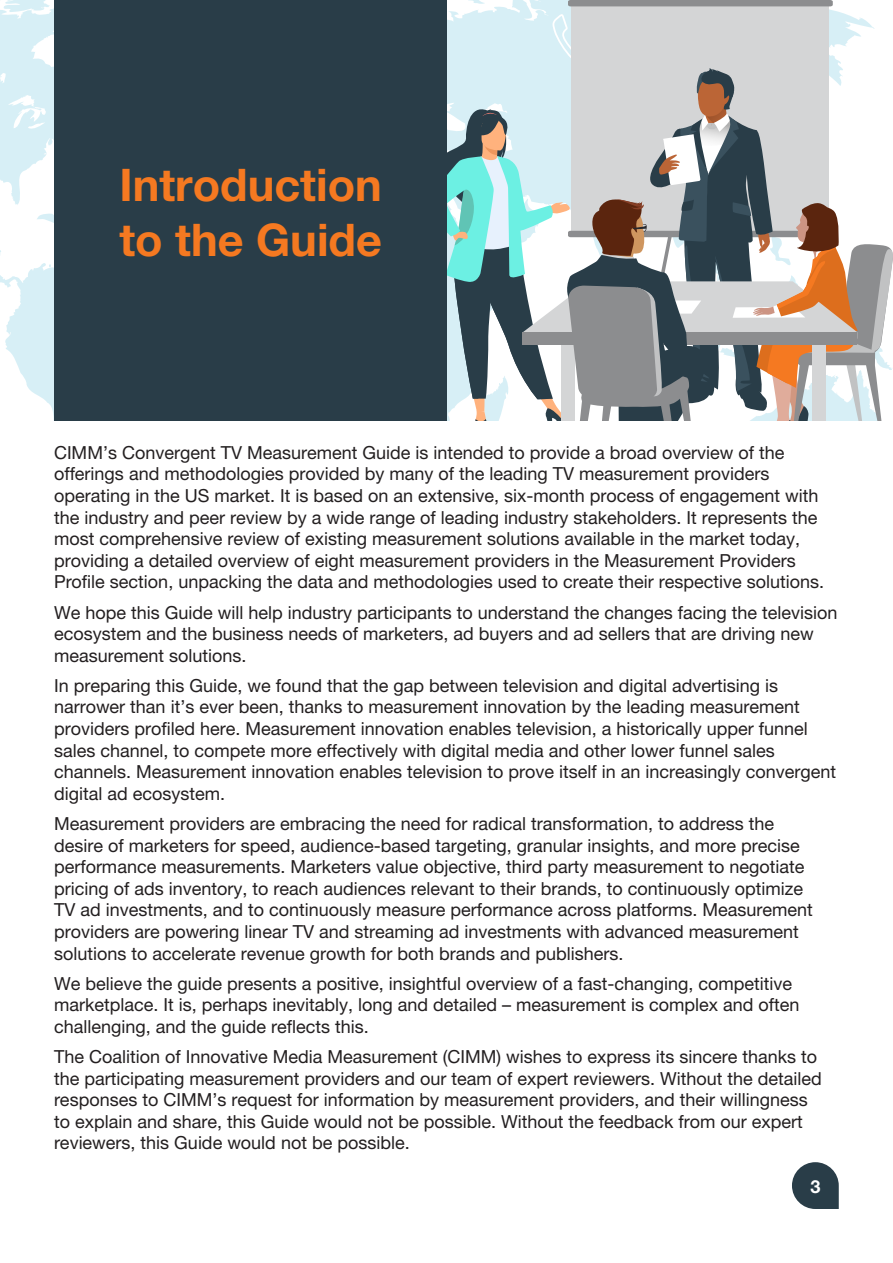
<style>
.page{position:relative;width:893px;height:1263px;background:#fff}
.page>*{position:absolute;margin:0;border:0;box-sizing:border-box;transform-origin:0 0}
.Header_Orange{font:45px/54px "Helvetica Neue LT 75 Bd";color:#f57921}
.Body_Black{font:18px/21.6px "Helvetica Neue LT 55 Rm";color:#231f20}
.t1{font:18px "Helvetica Neue LT 75 Bd";color:#fff}
</style>
<div class="page">
<svg style="left:792px;top:1162px;width:47px;height:47px;background:#4d5d66"></svg>
<svg style="left:0;top:0;width:54px;height:421px;fill:#d7eff6"></svg>
<svg style="left:446px;top:0;width:447px;height:421px"></svg>
<div style="left:54px;top:0;width:392px;height:421px;background:#293d48"></div>
<p class="Header_Orange" style="left:119px;top:157px;width:264px">Introduction to the Guide</p>
<p class="Body_Black" style="left:54px;top:441px;width:772px">CIMM’s Convergent TV Measurement Guide is intended to provide a broad overview of the offerings and methodologies provided by many of the leading TV measurement providers operating in the US market. It is based on an extensive, six-month process of engagement with the industry and peer review by a wide range of leading industry stakeholders. It represents the most comprehensive review of existing measurement solutions available in the market today, providing a detailed overview of eight measurement providers in the Measurement Providers Profile section, unpacking the data and methodologies used to create their respective solutions.</p>
<p class="Body_Black" style="left:54px;top:601px;width:785px">We hope this Guide will help industry participants to understand the changes facing the television ecosystem and the business needs of marketers, ad buyers and ad sellers that are driving new measurement solutions.</p>
<p class="Body_Black" style="left:54px;top:674px;width:784px">In preparing this Guide, we found that the gap between television and digital advertising is narrower than it’s ever been, thanks to measurement innovation by the leading measurement providers profiled here. Measurement innovation enables television, a historically upper funnel sales channel, to compete more effectively with digital media and other lower funnel sales channels. Measurement innovation enables television to prove itself in an increasingly convergent digital ad ecosystem.</p>
<p class="Body_Black" style="left:54px;top:812px;width:760px">Measurement providers are embracing the need for radical transformation, to address the desire of marketers for speed, audience-based targeting, granular insights, and more precise performance measurements. Marketers value objective, third party measurement to negotiate pricing of ads inventory, to reach audiences relevant to their brands, to continuously optimize TV ad investments, and to continuously measure performance across platforms. Measurement providers are powering linear TV and streaming ad investments with advanced measurement solutions to accelerate revenue growth for both brands and publishers.</p>
<p class="Body_Black" style="left:54px;top:972px;width:747px">We believe the guide presents a positive, insightful overview of a fast-changing, competitive marketplace. It is, perhaps inevitably, long and detailed – measurement is complex and often challenging, and the guide reflects this.</p>
<p class="Body_Black" style="left:54px;top:1045px;width:769px">The Coalition of Innovative Media Measurement (CIMM) wishes to express its sincere thanks to the participating measurement providers and our team of expert reviewers. Without the detailed responses to CIMM’s request for information by measurement providers, and their willingness to explain and share, this Guide would not be possible. Without the feedback from our expert reviewers, this Guide would not be possible.</p>
<p class="t1" style="left:810px;top:1175px;width:12px">3</p>
</div>
